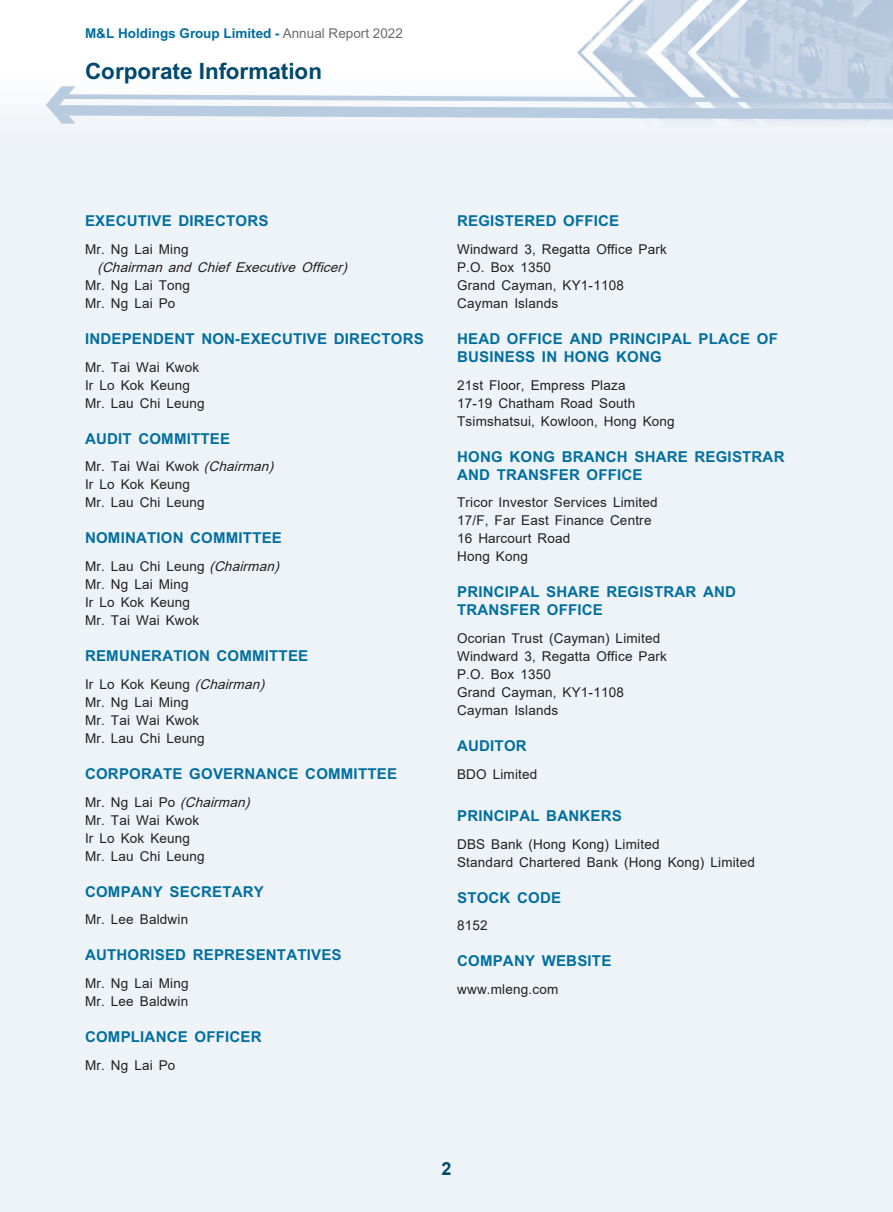
<style>
.page{position:relative;width:893px;height:1212px;background:#fff}
.page>*{position:absolute;margin:0;border:0;box-sizing:border-box;transform-origin:0 0}
.t1{font:700 22.5px "Arial";color:#00486c}
.t2{font:700 18px "Arial";color:#00486c}
._03_H1{font:700 15px/18px "Arial";letter-spacing:.015em;color:#006e9f}
._01_Body_Text{font:13.5px "Arial";letter-spacing:.015em;color:#231f20}
._01_Body_Text-2{font:italic 13.5px/18px "Arial";color:#231f20}
.t3{font:700 13.5px "Arial";color:#006e9f}
.s1{font-weight:400;color:#6c6d70}
.s2{font-style:normal}
.s3{font-style:italic}
</style>
<div class="page">
<svg style="left:46px;top:86px;width:847px;height:38px"></svg>
<p class="t3" style="left:85px;top:25px;width:319px">M&amp;L Holdings Group Limited - <span class="s1">Annual Report 2022</span></p>
<h1 class="t1" style="left:85px;top:57px;width:239px">Corporate Information</h1>
<p class="_03_H1" style="left:85px;top:212px;width:185px">EXECUTIVE DIRECTORS</p>
<p class="_01_Body_Text-2" style="left:97px;top:240px;width:256px;text-indent:-12px"><span class="s2">Mr. Ng Lai Ming<br></span>(Chairman and Chief Executive Officer)</p>
<p class="_01_Body_Text" style="left:85px;top:276px;width:107px">Mr. Ng Lai Tong</p>
<p class="_01_Body_Text" style="left:85px;top:294px;width:92px">Mr. Ng Lai Po</p>
<p class="_03_H1" style="left:85px;top:330px;width:340px">INDEPENDENT NON-EXECUTIVE DIRECTORS</p>
<p class="_01_Body_Text" style="left:85px;top:357px;width:116px">Mr. Tai Wai Kwok</p>
<p class="_01_Body_Text" style="left:85px;top:375px;width:107px">Ir Lo Kok Keung</p>
<p class="_01_Body_Text" style="left:85px;top:393px;width:121px">Mr. Lau Chi Leung</p>
<p class="_03_H1" style="left:85px;top:429px;width:147px">AUDIT COMMITTEE</p>
<p class="_01_Body_Text" style="left:85px;top:457px;width:194px">M r . T a i W a i Kw o k <span class="s3">(Chairman)</span></p>
<p class="_01_Body_Text" style="left:85px;top:475px;width:107px">Ir Lo Kok Keung</p>
<p class="_01_Body_Text" style="left:85px;top:493px;width:121px">Mr. Lau Chi Leung</p>
<p class="_03_H1" style="left:85px;top:529px;width:198px">NOMINATION COMMITTEE</p>
<p class="_01_Body_Text" style="left:85px;top:557px;width:200px">Mr. Lau Chi Leung <span class="s3">(Chairman)</span></p>
<p class="_01_Body_Text" style="left:85px;top:575px;width:105px">Mr. Ng Lai Ming</p>
<p class="_01_Body_Text" style="left:85px;top:593px;width:107px">Ir Lo Kok Keung</p>
<p class="_01_Body_Text" style="left:85px;top:611px;width:116px">Mr. Tai Wai Kwok</p>
<p class="_03_H1" style="left:85px;top:647px;width:225px">REMUNERATION COMMITTEE</p>
<p class="_01_Body_Text" style="left:85px;top:675px;width:185px">I r L o K o k K e u n g <span class="s3">(Chairman)</span></p>
<p class="_01_Body_Text" style="left:85px;top:693px;width:105px">Mr. Ng Lai Ming</p>
<p class="_01_Body_Text" style="left:85px;top:711px;width:116px">Mr. Tai Wai Kwok</p>
<p class="_01_Body_Text" style="left:85px;top:729px;width:121px">Mr. Lau Chi Leung</p>
<p class="_03_H1" style="left:85px;top:765px;width:313px">CORPORATE GOVERNANCE COMMITTEE</p>
<p class="_01_Body_Text" style="left:85px;top:792px;width:171px">M r . N g L a i P o <span class="s3">(Chairman)</span></p>
<p class="_01_Body_Text" style="left:85px;top:810px;width:116px">Mr. Tai Wai Kwok</p>
<p class="_01_Body_Text" style="left:85px;top:828px;width:107px">Ir Lo Kok Keung</p>
<p class="_01_Body_Text" style="left:85px;top:846px;width:121px">Mr. Lau Chi Leung</p>
<p class="_03_H1" style="left:85px;top:882px;width:180px">COMPANY SECRETARY</p>
<p class="_01_Body_Text" style="left:85px;top:910px;width:105px">Mr. Lee Baldwin</p>
<p class="_03_H1" style="left:85px;top:946px;width:258px">AUTHORISED REPRESENTATIVES</p>
<p class="_01_Body_Text" style="left:85px;top:974px;width:105px">Mr. Ng Lai Ming</p>
<p class="_01_Body_Text" style="left:85px;top:992px;width:105px">Mr. Lee Baldwin</p>
<p class="_03_H1" style="left:85px;top:1028px;width:178px">COMPLIANCE OFFICER</p>
<p class="_01_Body_Text" style="left:85px;top:1056px;width:92px">Mr. Ng Lai Po</p>
<p class="_03_H1" style="left:457px;top:212px;width:164px">REGISTERED OFFICE</p>
<p class="_01_Body_Text" style="left:457px;top:240px;width:211px">Windward 3, Regatta Office Park</p>
<p class="_01_Body_Text" style="left:457px;top:258px;width:95px">P.O. Box 1350</p>
<p class="_01_Body_Text" style="left:457px;top:276px;width:168px">Grand Cayman, KY1-1108</p>
<p class="_01_Body_Text" style="left:457px;top:294px;width:103px">Cayman Islands</p>
<p class="_03_H1" style="left:457px;top:330px;width:322px">HEAD OFFICE AND PRINCIPAL PLACE OF<br>BUSINESS IN HONG KONG</p>
<p class="_01_Body_Text" style="left:457px;top:375px;width:170px">21st Floor, Empress Plaza</p>
<p class="_01_Body_Text" style="left:457px;top:393px;width:180px">17-19 Chatham Road South</p>
<p class="_01_Body_Text" style="left:457px;top:411px;width:219px">Tsimshatsui, Kowloon, Hong Kong</p>
<p class="_03_H1" style="left:457px;top:447px;width:329px">HONG KONG BRANCH SHARE REGISTRAR<br>AND TRANSFER OFFICE</p>
<p class="_01_Body_Text" style="left:457px;top:493px;width:202px">Tricor Investor Services Limited</p>
<p class="_01_Body_Text" style="left:457px;top:511px;width:196px">17/F, Far East Finance Centre</p>
<p class="_01_Body_Text" style="left:457px;top:529px;width:115px">16 Harcourt Road</p>
<p class="_01_Body_Text" style="left:457px;top:547px;width:72px">Hong Kong</p>
<p class="_03_H1" style="left:457px;top:583px;width:280px">PRINCIPAL SHARE REGISTRAR AND<br>TRANSFER OFFICE</p>
<p class="_01_Body_Text" style="left:457px;top:629px;width:205px">Ocorian Trust (Cayman) Limited</p>
<p class="_01_Body_Text" style="left:457px;top:647px;width:211px">Windward 3, Regatta Office Park</p>
<p class="_01_Body_Text" style="left:457px;top:665px;width:95px">P.O. Box 1350</p>
<p class="_01_Body_Text" style="left:457px;top:683px;width:168px">Grand Cayman, KY1-1108</p>
<p class="_01_Body_Text" style="left:457px;top:701px;width:103px">Cayman Islands</p>
<p class="_03_H1" style="left:457px;top:737px;width:71px">AUDITOR</p>
<p class="_01_Body_Text" style="left:457px;top:765px;width:82px">BDO Limited</p>
<p class="_03_H1" style="left:457px;top:807px;width:166px">PRINCIPAL BANKERS</p>
<p class="_01_Body_Text" style="left:457px;top:834px;width:204px">DBS Bank (Hong Kong) Limited</p>
<p class="_01_Body_Text" style="left:457px;top:852px;width:299px">Standard Chartered Bank (Hong Kong) Limited</p>
<p class="_03_H1" style="left:457px;top:888px;width:105px">STOCK CODE</p>
<p class="_01_Body_Text" style="left:457px;top:916px;width:32px">8152</p>
<p class="_03_H1" style="left:457px;top:952px;width:156px">COMPANY WEBSITE</p>
<p class="_01_Body_Text" style="left:457px;top:980px;width:103px">www.mleng.com</p>
<h2 class="t2" style="left:441px;top:1155px;width:12px">2</h2>
</div>
